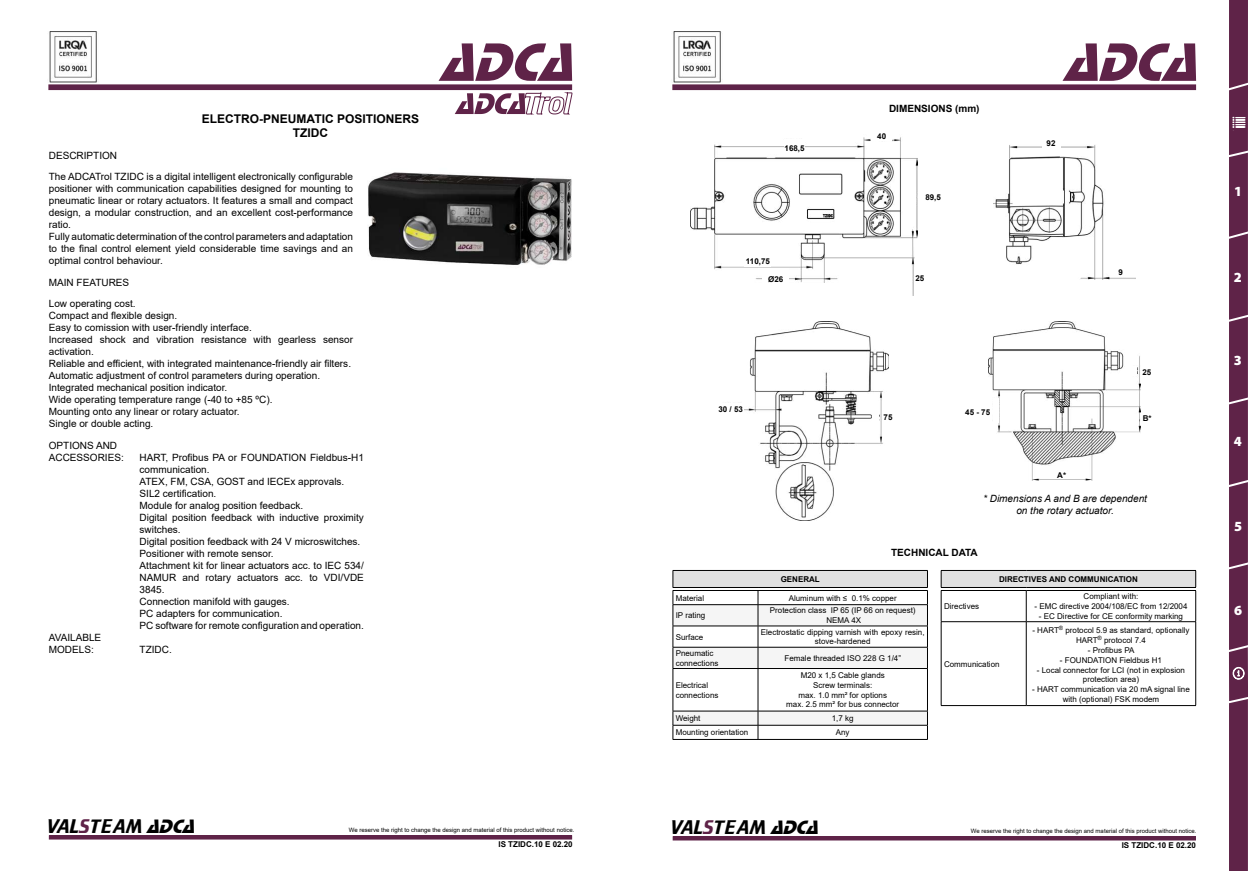
<style>
.page{position:relative;width:1248px;height:871px;background:#fff}
.page>*{position:absolute;margin:0;border:0;box-sizing:border-box;transform-origin:0 0}
.t1{font:italic 56px "Stop D";color:#5f2348}
.t2{font:20px "Trekker";color:#000}
.t3{font:900 14px "Myriad Pro";color:#fff}
.t4{font:700 12px/14.4px "Arial";color:#000;text-align:center}
.t5{font:10px/12px "Arial";color:#000}
.t6{font:italic 10px/12px "Arial";color:#000;text-align:center}
.t7{font:700 10px "Arial";color:#000}
.t8{font:8px/9.6px "Arial";color:#000;text-align:center}
.t9{font:700 8px/17.5px "Arial";color:#000}
.t10{font:6px "Arial";color:#000}
.s1{color:#5f2348}
.s2{font-family:"Stop D";font-style:italic}
</style>
<div class="page">
<div style="left:1229px;top:0;width:18px;height:870px;background:#5f2348"></div>
<div style="left:672px;top:85px;width:523px;height:5px;background:#5e2349"></div>
<div style="left:672px;top:84px;width:523px;height:6px;border:1px solid #5f2348"></div>
<img style="left:673px;top:31px;width:48px;height:51px">
<hr style="left:49px;top:85px;width:522px;height:4px;background:#5e2349">
<div style="left:48px;top:84px;width:524px;height:6px;border:1px solid #5f2348"></div>
<img style="left:49px;top:31px;width:48px;height:51px">
<div style="left:49px;top:835px;width:523px;height:4px;border:1px solid #5f2348"></div>
<svg style="left:454px;top:93px;width:118px;height:21px"></svg>
<img style="left:368px;top:172px;width:204px;height:93px">
<div style="left:672px;top:836px;width:523px;height:4px;border:1px solid #5f2348"></div>
<div style="left:941px;top:570px;width:254px;height:17px;background:#e1e1e1"></div>
<hr style="left:940px;top:590px;width:1px;height:31px;background:#000">
<hr style="left:1025px;top:590px;width:1px;height:31px;background:#000">
<hr style="left:1195px;top:590px;width:1px;height:31px;background:#000">
<hr style="left:940px;top:621px;width:1px;height:84px;background:#000">
<hr style="left:1025px;top:621px;width:1px;height:84px;background:#000">
<hr style="left:1195px;top:621px;width:1px;height:84px;background:#000">
<hr style="left:940px;top:705px;width:86px;height:1px;background:#000">
<hr style="left:1026px;top:705px;width:169px;height:1px;background:#000">
<hr style="left:940px;top:590px;width:86px;height:1px;background:#000">
<hr style="left:1026px;top:590px;width:169px;height:1px;background:#000">
<hr style="left:940px;top:621px;width:86px;height:1px;background:#000">
<hr style="left:1026px;top:621px;width:169px;height:1px;background:#000">
<hr style="left:940px;top:570px;width:86px;height:1px;background:#000">
<svg style="left:940px;top:570px;width:1px;height:17px"></svg>
<hr style="left:1026px;top:570px;width:169px;height:1px;background:#000">
<svg style="left:1195px;top:570px;width:1px;height:17px"></svg>
<hr style="left:940px;top:587px;width:86px;height:1px;background:#000">
<hr style="left:1026px;top:587px;width:169px;height:1px;background:#000">
<img style="left:690px;top:137px;width:227px;height:159px">
<img style="left:993px;top:145px;width:141px;height:134px">
<img style="left:988px;top:321px;width:151px;height:159px">
<img style="left:728px;top:321px;width:160px;height:199px">
<svg style="left:672px;top:570px;width:256px;height:169px"></svg>
<hr style="left:672px;top:739px;width:86px;height:1px;background:#000">
<hr style="left:758px;top:739px;width:169px;height:1px;background:#000">
<div style="left:784px;top:139px;width:20px;height:17px;background:#fff"></div>
<div style="left:871px;top:131px;width:20px;height:9px;background:#fff"></div>
<div style="left:906px;top:187px;width:9px;height:20px;background:#fff"></div>
<div style="left:915px;top:273px;width:15px;height:9px;background:#fff"></div>
<div style="left:902px;top:270px;width:9px;height:20px;background:#fff"></div>
<div style="left:744px;top:256px;width:27px;height:10px;background:#fff"></div>
<div style="left:762px;top:268px;width:27px;height:21px;background:#fff"></div>
<div style="left:1111px;top:268px;width:18px;height:8px;background:#fff"></div>
<div style="left:1041px;top:139px;width:19px;height:8px;background:#fff"></div>
<div style="left:718px;top:403px;width:25px;height:11px;background:#fff"></div>
<div style="left:883px;top:412px;width:15px;height:9px;background:#fff"></div>
<div style="left:872px;top:407px;width:6px;height:20px;background:#fff"></div>
<div style="left:964px;top:408px;width:26px;height:7px;background:#fff"></div>
<div style="left:992px;top:399px;width:6px;height:24px;background:#fff"></div>
<div style="left:1048px;top:471px;width:26px;height:7px;background:#fff"></div>
<div style="left:1131px;top:414px;width:7px;height:10px;background:#fff"></div>
<div style="left:1130px;top:365px;width:7px;height:10px;background:#fff"></div>
<p class="t5" style="left:49px;top:149px;width:70px">DESCRIPTION</p>
<p class="t4" style="left:202px;top:112px;width:219px">ELECTRO-PNEUMATIC POSITIONERS<br>TZIDC</p>
<p class="t5" style="left:49px;top:171px;width:306px">The ADCATrol TZIDC is a digital intelligent electronically configurable positioner with communication capabilities designed for mounting to pneumatic linear or rotary actuators. It features a small and compact design, a modular construction, and an excellent cost-performance ratio.<br>Fully automatic determination of the control parameters and adaptation to the final control element yield considerable time savings and an optimal control behaviour.</p>
<p class="t5" style="left:49px;top:276px;width:82px">MAIN FEATURES</p>
<p class="t5" style="left:49px;top:298px;width:306px">Low operating cost.<br>Compact and flexible design.<br>Easy to comission with user-friendly interface.<br>Increased shock and vibration resistance with gearless sensor activation.<br>Reliable and efficient, with integrated maintenance-friendly air filters.<br>Automatic adjustment of control parameters during operation.<br>Integrated mechanical position indicator.<br>Wide operating temperature range (-40 to +85 ºC).<br>Mounting onto any linear or rotary actuator.<br>Single or double acting.</p>
<p class="t5" style="left:49px;top:439px;width:77px">OPTIONS AND<br>ACCESSORIES:</p>
<p class="t5" style="left:49px;top:631px;width:54px">AVAILABLE<br>MODELS:</p>
<p class="t5" style="left:140px;top:451px;width:226px">HART, Profibus PA or FOUNDATION Fieldbus-H1 communication.<br>ATEX, FM, CSA, GOST and IECEx approvals.<br>SIL2 certification.<br>Module for analog position feedback.<br>Digital position feedback with inductive proximity switches.<br>Digital position feedback with 24 V microswitches.<br>Positioner with remote sensor.<br>Attachment kit for linear actuators acc. to IEC 534/ NAMUR and rotary actuators acc. to VDI/VDE 3845.<br>Connection manifold with gauges.<br>PC adapters for communication.<br>PC software for remote configuration and operation.</p>
<p class="t5" style="left:140px;top:643px;width:34px">TZIDC.</p>
<h1 class="t1" style="left:439px;top:30px;width:152px">ADCA</h1>
<h2 class="t2" style="left:47px;top:815px;width:155px">VAL<span class="s1">S</span>TEAM <span class="s2">ADCA</span></h2>
<p class="t10" style="left:349px;top:825px;width:227px">We reserve the right to change the design and material of this product without notice.</p>
<p class="t9" style="left:498px;top:835px;width:76px">IS TZIDC.10 E 02.20</p>
<p class="t9" style="left:784px;top:139px;width:22px">168,5</p>
<p class="t7" style="left:888px;top:101px;width:92px">DIMENSIONS (mm)</p>
<p class="t9" style="left:877px;top:127px;width:10px">40</p>
<p class="t9" style="left:925px;top:188px;width:17px">89,5</p>
<h1 class="t1" style="left:1063px;top:30px;width:152px">ADCA</h1>
<p class="t9" style="left:1046px;top:135px;width:10px">92</p>
<p class="t9" style="left:768px;top:253px;width:17px;text-indent:-22px">110,75<br>Ø26</p>
<p class="t9" style="left:1118px;top:264px;width:6px">9</p>
<p class="t9" style="left:915px;top:269px;width:10px">25</p>
<h3 class="t3" style="left:1233px;top:183px;width:10px">1</h3>
<h3 class="t3" style="left:1233px;top:269px;width:10px">2</h3>
<p class="t9" style="left:718px;top:400px;width:26px">30 / 53</p>
<p class="t9" style="left:780px;top:570px;width:41px">GENERAL</p>
<p class="t9" style="left:883px;top:408px;width:10px">75</p>
<p class="t9" style="left:965px;top:403px;width:26px">45 - 75</p>
<p class="t9" style="left:1057px;top:466px;width:10px">A*</p>
<p class="t9" style="left:1142px;top:363px;width:10px">25</p>
<p class="t9" style="left:1142px;top:409px;width:10px">B*</p>
<p class="t6" style="left:983px;top:492px;width:165px">* Dimensions A and B are dependent on the rotary actuator.</p>
<p class="t7" style="left:891px;top:545px;width:88px">TECHNICAL DATA</p>
<p class="t9" style="left:998px;top:570px;width:140px">DIRECTIVES AND COMMUNICATION</p>
<p class="t8" style="left:675px;top:592px;width:30px">Material</p>
<p class="t8" style="left:788px;top:592px;width:109px">Aluminum with ≤ 0.1% copper</p>
<p class="t8" style="left:675px;top:610px;width:31px">IP rating</p>
<p class="t8" style="left:769px;top:605px;width:147px">Protection class IP 65 (IP 66 on request)<br>NEMA 4X</p>
<p class="t8" style="left:675px;top:631px;width:29px">Surface</p>
<p class="t8" style="left:760px;top:626px;width:165px">Electrostatic dipping varnish with epoxy resin, stove-hardened</p>
<p class="t8" style="left:675px;top:648px;width:44px;text-align:left">Pneumatic connections</p>
<p class="t8" style="left:784px;top:653px;width:118px">Female threaded ISO 228 G 1/4”</p>
<p class="t8" style="left:675px;top:680px;width:44px;text-align:left">Electrical connections</p>
<p class="t8" style="left:786px;top:670px;width:114px">M20 x 1,5 Cable glands<br>Screw terminals:<br>max. 1.0 mm² for options<br>max. 2.5 mm² for bus connector</p>
<p class="t8" style="left:675px;top:713px;width:26px">Weight</p>
<p class="t8" style="left:831px;top:713px;width:23px">1,7 kg</p>
<p class="t8" style="left:675px;top:727px;width:74px">Mounting orientation</p>
<p class="t8" style="left:835px;top:727px;width:15px">Any</p>
<p class="t8" style="left:943px;top:601px;width:37px">Directives</p>
<p class="t8" style="left:943px;top:658px;width:57px">Communication</p>
<p class="t8" style="left:1083px;top:591px;width:56px">Compliant with:</p>
<p class="t8" style="left:1034px;top:601px;width:154px">- EMC directive 2004/108/EC from 12/2004</p>
<p class="t8" style="left:1038px;top:610px;width:146px">- EC Directive for CE conformity marking</p>
<p class="t8" style="left:1032px;top:625px;width:159px;line-height:10px">- HART<sup>®</sup> protocol 5.9 as standard, optionally<br>HART<sup>®</sup> protocol 7.4</p>
<p class="t8" style="left:1087px;top:645px;width:48px">- Profibus PA</p>
<p class="t8" style="left:1059px;top:655px;width:104px">- FOUNDATION Fieldbus H1</p>
<p class="t8" style="left:1036px;top:664px;width:150px">- Local connector for LCI (not in explosion protection area)</p>
<p class="t8" style="left:1032px;top:684px;width:159px">- HART communication via 20 mA signal line with (optional) FSK modem</p>
<h3 class="t3" style="left:1233px;top:352px;width:10px">3</h3>
<h3 class="t3" style="left:1233px;top:433px;width:10px">4</h3>
<h3 class="t3" style="left:1233px;top:517px;width:10px">5</h3>
<h3 class="t3" style="left:1233px;top:602px;width:10px">6</h3>
<h2 class="t2" style="left:670px;top:816px;width:155px">VAL<span class="s1">S</span>TEAM <span class="s2">ADCA</span></h2>
<p class="t10" style="left:970px;top:826px;width:227px">We reserve the right to change the design and material of this product without notice.</p>
<p class="t9" style="left:1121px;top:836px;width:76px">IS TZIDC.10 E 02.20</p>
</div>
